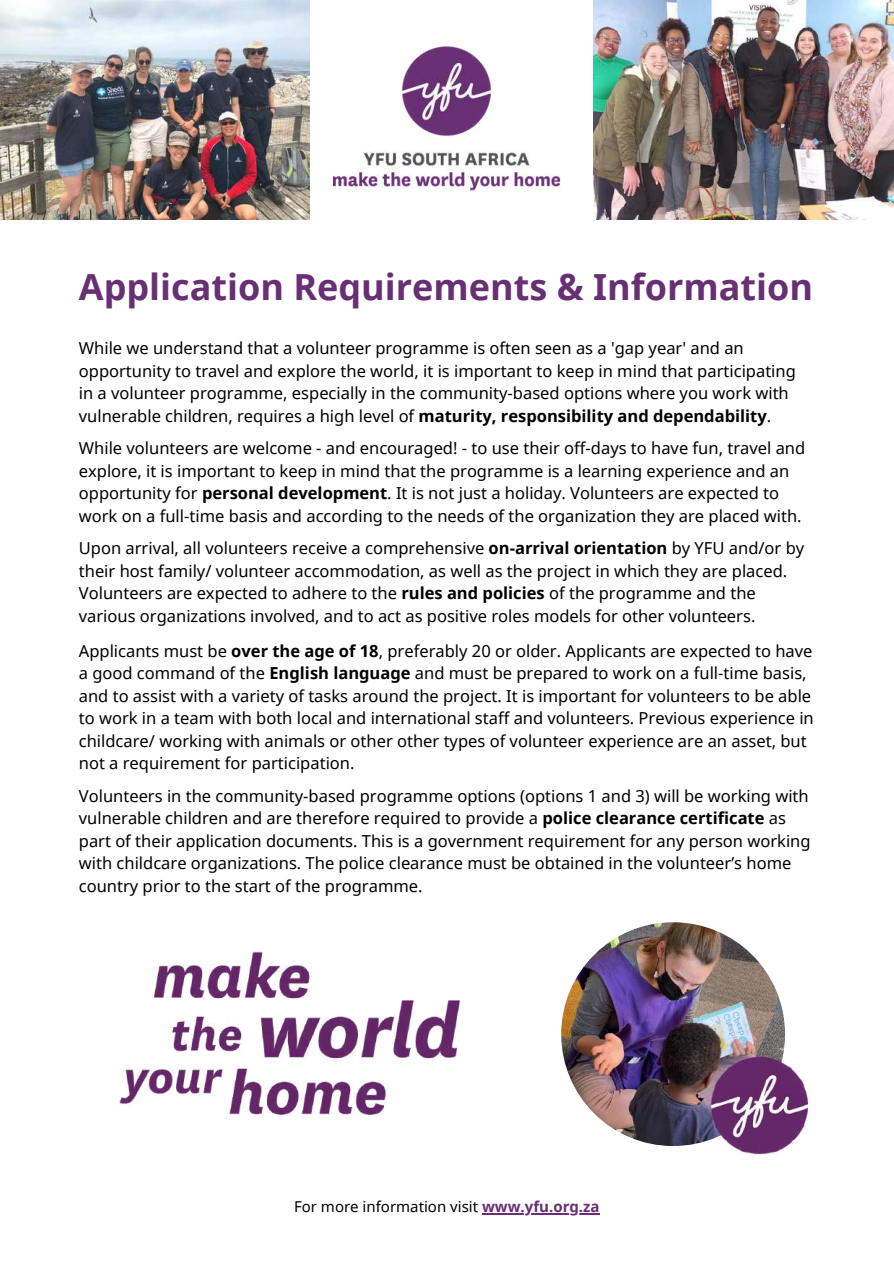
<style>
.page{position:relative;width:894px;height:1264px;background:#fff}
.page>*{position:absolute;margin:0;border:0;box-sizing:border-box;transform-origin:0 0}
.t1{font:700 36px "Noto Sans";color:#682f74}
.t2{font:16.5px/22.5px "Noto Sans";color:#000}
.t3{font:15px "Noto Sans";color:#000}
.s1{font-weight:700}
.s2{font-weight:700;color:#682f74}
</style>
<div class="page">
<img style="left:285px;top:12px;width:322px;height:208px">
<img style="left:561px;top:922px;width:223px;height:223px;border-radius:50%">
<img style="left:706px;top:1055px;width:102px;height:100px">
<img style="left:119px;top:951px;width:368px;height:264px">
<hr style="left:482px;top:1213px;width:117px;height:1px;background:#682f74">
<img style="left:0;top:0;width:309px;height:219px">
<img style="left:593px;top:0;width:300px;height:219px">
<h1 class="t1" style="left:79px;top:262px;width:735px">Application Requirements &amp; Information</h1>
<p class="t2" style="left:79px;top:336px;width:718px">While we understand that a volunteer programme is often seen as a 'gap year' and an opportunity to travel and explore the world, it is important to keep in mind that participating in a volunteer programme, especially in the community-based options where you work with vulnerable children, requires a high level of <span class="s1">maturity, responsibility and dependability</span>.</p>
<p class="t2" style="left:79px;top:436px;width:727px">While volunteers are welcome - and encouraged! - to use their off-days to have fun, travel and explore, it is important to keep in mind that the programme is a learning experience and an opportunity for <span class="s1">personal development</span>. It is not just a holiday. Volunteers are expected to work on a full-time basis and according to the needs of the organization they are placed with.</p>
<p class="t2" style="left:79px;top:536px;width:726px">Upon arrival, all volunteers receive a comprehensive <span class="s1">on-arrival orientation</span> by YFU and/or by their host family/ volunteer accommodation, as well as the project in which they are placed.<br>Volunteers are expected to adhere to the <span class="s1">rules and policies</span> of the programme and the various organizations involved, and to act as positive roles models for other volunteers.</p>
<p class="t2" style="left:79px;top:639px;width:736px">Applicants must be <span class="s1">over the age of 18</span>, preferably 20 or older. Applicants are expected to have a good command of the <span class="s1">English language</span> and must be prepared to work on a full-time basis, and to assist with a variety of tasks around the project. It is important for volunteers to be able to work in a team with both local and international staff and volunteers. Previous experience in childcare/ working with animals or other other types of volunteer experience are an asset, but not a requirement for participation.</p>
<p class="t2" style="left:79px;top:784px;width:733px">Volunteers in the community-based programme options (options 1 and 3) will be working with vulnerable children and are therefore required to provide a <span class="s1">police clearance certificate</span> as part of their application documents. This is a government requirement for any person working with childcare organizations. The police clearance must be obtained in the volunteer’s home country prior to the start of the programme.</p>
<p class="t3" style="left:294px;top:1196px;width:307px">For more information visit <span class="s2">www.yfu.org.za</span></p>
</div>
